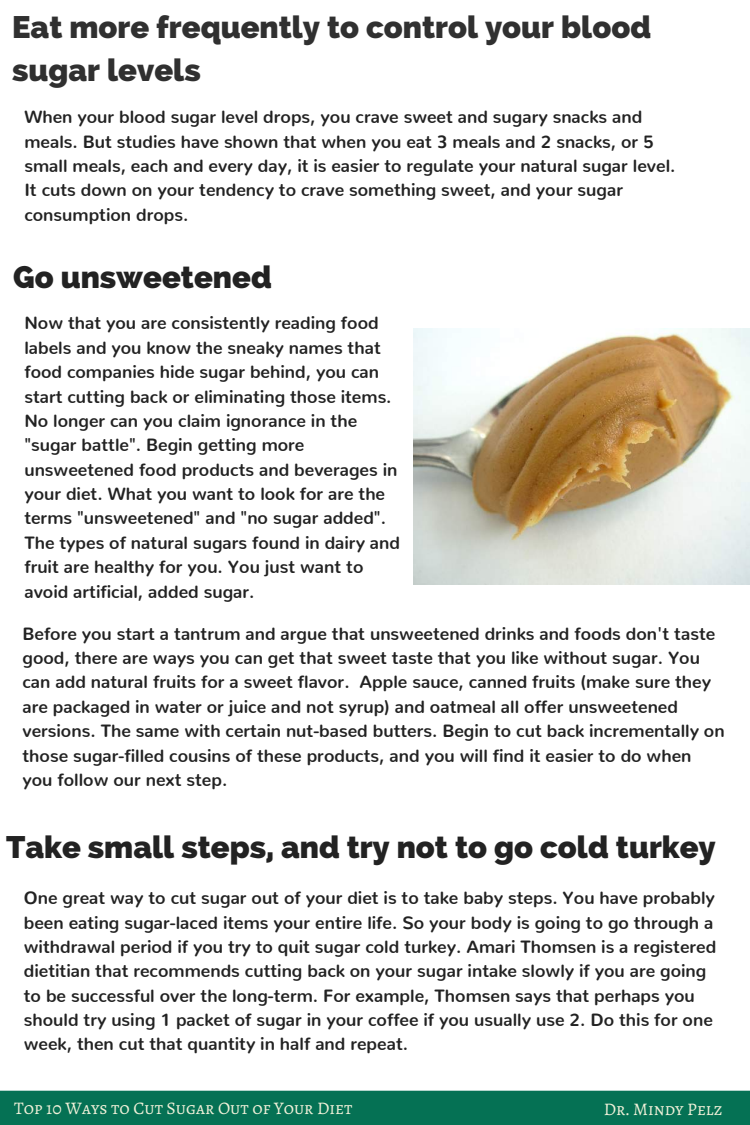
<style>
.page{position:relative;width:750px;height:1125px;background:#fff}
.page>*{position:absolute;margin:0;border:0;box-sizing:border-box;transform-origin:0 0}
.t1{font:800 31px "Raleway";color:#222}
.t2{font:800 31px/43.1px "Raleway";color:#303030}
.t3{font:700 17.62px/24.4px "Nunito";color:#222}
.t4{font:17.62px "Alegreya SC";color:#f1f1d9}
</style>
<div class="page">
<div style="left:0;top:1091px;width:750px;height:34px;background:#057154"></div>
<img style="left:413px;top:328px;width:337px;height:256px">
<h1 class="t2" style="left:12px;top:5px;width:641px">Eat more frequently to control your blood sugar levels</h1>
<p class="t3" style="left:24px;top:103px;width:653px">When your blood sugar level drops, you crave sweet and sugary snacks and meals. But studies have shown that when you eat 3 meals and 2 snacks, or 5 small meals, each and every day, it is easier to regulate your natural sugar level.<br>It cuts down on your tendency to crave something sweet, and your sugar consumption drops.</p>
<h1 class="t1" style="left:13px;top:259px;width:260px">Go unsweetened</h1>
<p class="t3" style="left:24px;top:309px;width:377px">Now that you are consistently reading food labels and you know the sneaky names that food companies hide sugar behind, you can start cutting back or eliminating those items.<br>No longer can you claim ignorance in the "sugar battle". Begin getting more unsweetened food products and beverages in your diet. What you want to look for are the terms "unsweetened" and "no sugar added".<br>The types of natural sugars found in dairy and fruit are healthy for you. You just want to avoid artificial, added sugar.</p>
<p class="t3" style="left:22px;top:619px;width:704px">Before you start a tantrum and argue that unsweetened drinks and foods don't taste good, there are ways you can get that sweet taste that you like without sugar. You can add natural fruits for a sweet flavor. Apple sauce, canned fruits (make sure they are packaged in water or juice and not syrup) and oatmeal all offer unsweetened versions. The same with certain nut-based butters. Begin to cut back incrementally on those sugar-filled cousins of these products, and you will find it easier to do when you follow our next step.</p>
<h1 class="t1" style="left:6px;top:829px;width:711px">Take small steps, and try not to go cold turkey</h1>
<p class="t3" style="left:24px;top:884px;width:694px">One great way to cut sugar out of your diet is to take baby steps. You have probably been eating sugar-laced items your entire life. So your body is going to go through a withdrawal period if you try to quit sugar cold turkey. Amari Thomsen is a registered dietitian that recommends cutting back on your sugar intake slowly if you are going to be successful over the long-term. For example, Thomsen says that perhaps you should try using 1 packet of sugar in your coffee if you usually use 2. Do this for one week, then cut that quantity in half and repeat.</p>
<p class="t4" style="left:14px;top:1096px;width:340px">Top 10 Ways to Cut Sugar Out of Your Diet</p>
<p class="t4" style="left:604px;top:1097px;width:120px">Dr. Mindy Pelz</p>
</div>
